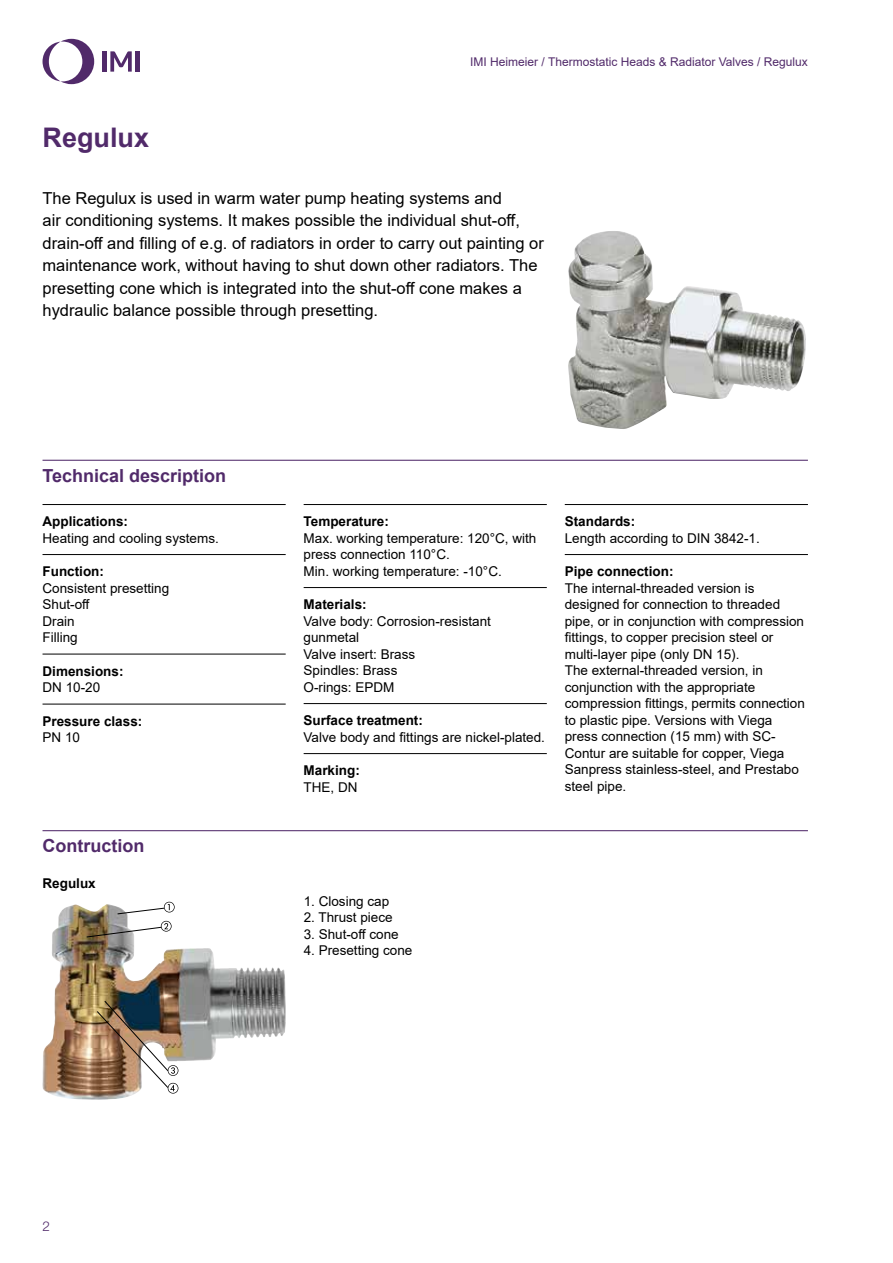
<style>
.page{position:relative;width:893px;height:1263px;background:#fff}
.page>*{position:absolute;margin:0;border:0;box-sizing:border-box;transform-origin:0 0}
.t1{font:700 27px "Arial";color:#512a6a}
.t2{font:700 18px "Arial";color:#512a6a}
.t3{font:16.5px/22.5px "Arial";color:#000}
.t4{font:13.5px/16.5px "Arial";color:#000}
.t5{font:700 13.5px "Arial";color:#000}
.t6{font:300 13.5px "Helvetica Neue LTW1 G";color:#512a6a}
.t7{font:12px "Arial";color:#512a6a}
</style>
<div class="page">
<svg style="left:43px;top:39px;width:51px;height:45px"></svg>
<hr style="left:102px;top:51px;width:4px;height:21px;background:#512a6a">
<hr style="left:136px;top:51px;width:4px;height:21px;background:#512a6a">
<svg style="left:110px;top:51px;width:22px;height:21px"></svg>
<hr style="left:43px;top:460px;width:765px;height:1px;background:#512a6a">
<hr style="left:43px;top:504px;width:243px;height:1px;background:#000">
<hr style="left:43px;top:554px;width:243px;height:1px;background:#000">
<hr style="left:43px;top:654px;width:243px;height:1px;background:#000">
<hr style="left:43px;top:704px;width:243px;height:1px;background:#000">
<hr style="left:304px;top:504px;width:243px;height:1px;background:#000">
<hr style="left:304px;top:587px;width:243px;height:1px;background:#000">
<hr style="left:304px;top:703px;width:243px;height:1px;background:#000">
<hr style="left:304px;top:753px;width:243px;height:1px;background:#000">
<hr style="left:565px;top:504px;width:243px;height:1px;background:#000">
<hr style="left:565px;top:554px;width:243px;height:1px;background:#000">
<hr style="left:43px;top:830px;width:765px;height:1px;background:#512a6a">
<img style="left:568px;top:231px;width:238px;height:198px">
<img style="left:43px;top:904px;width:172px;height:196px">
<svg style="left:86px;top:921px;width:86px;height:17px"></svg>
<svg style="left:117px;top:902px;width:58px;height:12px"></svg>
<img style="left:96px;top:1000px;width:82px;height:93px">
<p class="t7" style="left:470px;top:54px;width:339px">IMI Heimeier / Thermostatic Heads &amp; Radiator Valves / Regulux</p>
<h1 class="t1" style="left:43px;top:119px;width:108px">Regulux</h1>
<p class="t3" style="left:43px;top:187px;width:503px">The Regulux is used in warm water pump heating systems and<br>air conditioning systems. It makes possible the individual shut-off, drain-off and filling of e.g. of radiators in order to carry out painting or maintenance work, without having to shut down other radiators. The presetting cone which is integrated into the shut-off cone makes a hydraulic balance possible through presetting.</p>
<h2 class="t2" style="left:43px;top:463px;width:185px">Technical description</h2>
<p class="t5" style="left:43px;top:512px;width:87px">Applications:</p>
<p class="t4" style="left:43px;top:530px;width:178px">Heating and cooling systems.</p>
<p class="t5" style="left:43px;top:562px;width:63px">Function:</p>
<p class="t4" style="left:43px;top:580px;width:128px">Consistent presetting<br>Shut-off<br>Drain<br>Filling</p>
<p class="t5" style="left:43px;top:661px;width:83px">Dimensions:</p>
<p class="t4" style="left:43px;top:679px;width:59px">DN 10-20</p>
<p class="t5" style="left:43px;top:711px;width:101px">Pressure class:</p>
<p class="t4" style="left:43px;top:729px;width:39px">PN 10</p>
<h2 class="t2" style="left:43px;top:833px;width:103px">Contruction</h2>
<p class="t5" style="left:43px;top:873px;width:55px">Regulux</p>
<p class="t5" style="left:304px;top:512px;width:87px">Temperature:</p>
<p class="t4" style="left:304px;top:530px;width:234px">Max. working temperature: 120°C, with press connection 110°C.<br>Min. working temperature: -10°C.</p>
<p class="t5" style="left:304px;top:595px;width:65px">Materials:</p>
<p class="t4" style="left:304px;top:613px;width:189px">Valve body: Corrosion-resistant gunmetal<br>Valve insert: Brass<br>Spindles: Brass<br>O-rings: EPDM</p>
<p class="t5" style="left:304px;top:711px;width:121px">Surface treatment:</p>
<p class="t4" style="left:304px;top:729px;width:243px">Valve body and fittings are nickel-plated.</p>
<p class="t5" style="left:304px;top:761px;width:58px">Marking:</p>
<p class="t4" style="left:304px;top:779px;width:55px">THE, DN</p>
<p class="t5" style="left:565px;top:512px;width:72px">Standards:</p>
<p class="t4" style="left:565px;top:530px;width:197px">Length according to DIN 3842-1.</p>
<p class="t5" style="left:565px;top:562px;width:110px">Pipe connection:</p>
<p class="t4" style="left:565px;top:580px;width:242px">The internal-threaded version is designed for connection to threaded pipe, or in conjunction with compression fittings, to copper precision steel or multi-layer pipe (only DN 15).<br>The external-threaded version, in conjunction with the appropriate compression fittings, permits connection to plastic pipe. Versions with Viega press connection (15 mm) with SC-Contur are suitable for copper, Viega Sanpress stainless-steel, and Prestabo steel pipe.</p>
<p class="t4" style="left:304px;top:892px;width:87px">1. Closing cap</p>
<p class="t4" style="left:304px;top:909px;width:91px">2. Thrust piece</p>
<p class="t4" style="left:304px;top:925px;width:97px">3. Shut-off cone</p>
<p class="t4" style="left:304px;top:942px;width:110px">4. Presetting cone</p>
<p class="t6" style="left:43px;top:1218px;width:9px">2</p>
</div>
